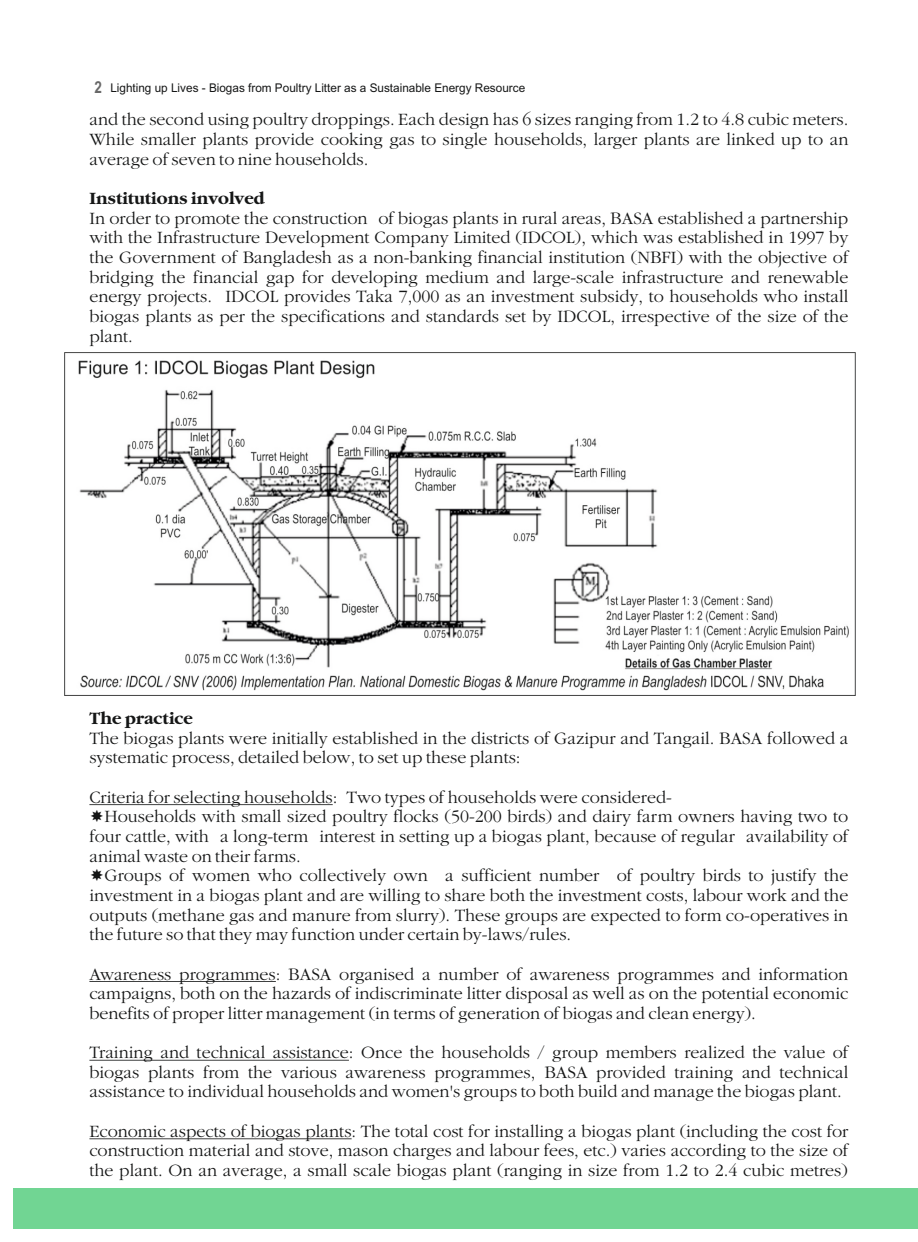
<style>
.page{position:relative;width:918px;height:1242px;background:#fff}
.page>*{position:absolute;margin:0;border:0;box-sizing:border-box;transform-origin:0 0}
.t1{font:300 18px/19.6px "Garamond";color:#151616;text-align:justify}
.t2{font:700 18px "Garamond";color:#151616}
.t3{font:12px "Arial";color:#151616}
.s1{font-family:"Arial Narrow";font-weight:700;font-size:16.5px;color:#686868}
</style>
<div class="page">
<div style="left:13px;top:1188px;width:905px;height:40px;background:#71d593"></div>
<hr style="left:89px;top:804px;width:244px;height:1px;background:#151616">
<hr style="left:89px;top:981px;width:187px;height:1px;background:#151616">
<hr style="left:89px;top:1060px;width:260px;height:1px;background:#151616">
<hr style="left:89px;top:1138px;width:263px;height:1px;background:#151616">
<img style="left:64px;top:353px;width:791px;height:342px">
<p class="t3" style="left:94px;top:83px;width:432px"><span class="s1">2</span> Lighting up Lives - Biogas from Poultry Litter as a Sustainable Energy Resource</p>
<p class="t1" style="left:89px;top:111px;width:760px">and the second using poultry droppings. Each design has 6 sizes ranging from 1.2 to 4.8 cubic meters.<br>While smaller plants provide cooking gas to single households, larger plants are linked up to an average of seven to nine households.</p>
<p class="t2" style="left:89px;top:191px;width:177px">Institutions involved</p>
<p class="t1" style="left:89px;top:209px;width:761px">In order to promote the construction of biogas plants in rural areas, BASA established a partnership with the Infrastructure Development Company Limited (IDCOL), which was established in 1997 by the Government of Bangladesh as a non-banking financial institution (NBFI) with the objective of bridging the financial gap for developing medium and large-scale infrastructure and renewable energy projects. IDCOL provides Taka 7,000 as an investment subsidy, to households who install biogas plants as per the specifications and standards set by IDCOL, irrespective of the size of the plant.</p>
<p class="t2" style="left:89px;top:711px;width:105px">The practice</p>
<p class="t1" style="left:89px;top:729px;width:760px">The biogas plants were initially established in the districts of Gazipur and Tangail. BASA followed a systematic process, detailed below, to set up these plants:</p>
<p class="t1" style="left:89px;top:788px;width:584px">Criteria for selecting households: Two types of households were considered-</p>
<p class="t1" style="left:104px;top:808px;width:745px">Households with small sized poultry flocks (50-200 birds) and dairy farm owners having two to</p>
<p class="t1" style="left:89px;top:828px;width:760px">four cattle, with a long-term interest in setting up a biogas plant, because of regular availability of</p>
<p class="t1" style="left:89px;top:847px;width:213px">animal waste on their farms.</p>
<p class="t1" style="left:104px;top:867px;width:746px">Groups of women who collectively own a sufficient number of poultry birds to justify the</p>
<p class="t1" style="left:89px;top:887px;width:760px">investment in a biogas plant and are willing to share both the investment costs, labour work and the</p>
<p class="t1" style="left:89px;top:906px;width:760px">outputs (methane gas and manure from slurry). These groups are expected to form co-operatives in</p>
<p class="t1" style="left:89px;top:926px;width:483px">the future so that they may function under certain by-laws/rules.</p>
<p class="t1" style="left:89px;top:965px;width:761px">Awareness programmes: BASA organised a number of awareness programmes and information campaigns, both on the hazards of indiscriminate litter disposal as well as on the potential economic benefits of proper litter management (in terms of generation of biogas and clean energy).</p>
<p class="t1" style="left:89px;top:1044px;width:760px">Training and technical assistance: Once the households / group members realized the value of biogas plants from the various awareness programmes, BASA provided training and technical assistance to individual households and women's groups to both build and manage the biogas plant.</p>
<p class="t1" style="left:89px;top:1122px;width:760px">Economic aspects of biogas plants: The total cost for installing a biogas plant (including the cost for construction material and stove, mason charges and labour fees, etc.) varies according to the size of the plant. On an average, a small scale biogas plant (ranging in size from 1.2 to 2.4 cubic metres)</p>
</div>
